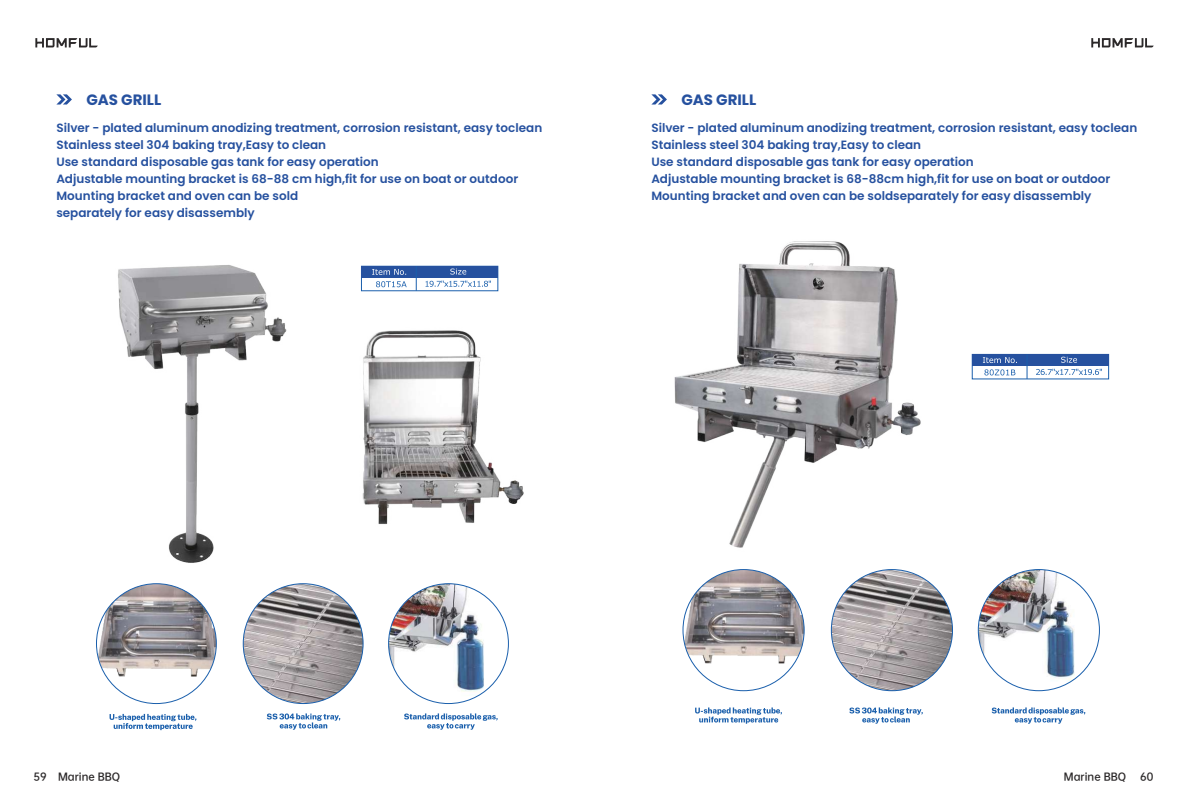
<style>
.page{position:relative;width:1190px;height:807px;background:#fff}
.page>*{position:absolute;margin:0;border:0;box-sizing:border-box;transform-origin:0 0}
.t1{font:700 15px "Poppins";color:#26519f}
.t2{font:600 12px/17px "Poppins";color:#26519f}
.t3{font:10px "OPPO Sans B";color:#2b2829}
</style>
<div class="page">
<svg style="left:1091px;top:38px;width:63px;height:9px"></svg>
<svg style="left:35px;top:38px;width:63px;height:9px"></svg>
<svg style="left:56px;top:94px;width:16px;height:11px"></svg>
<svg style="left:651px;top:94px;width:16px;height:11px"></svg>
<svg style="left:110px;top:714px;width:86px;height:16px"></svg>
<img style="left:96px;top:584px;width:120px;height:93px">
<svg style="left:267px;top:713px;width:73px;height:17px"></svg>
<img style="left:243px;top:584px;width:120px;height:120px;border-radius:60px">
<svg style="left:404px;top:713px;width:94px;height:17px"></svg>
<img style="left:389px;top:584px;width:95px;height:120px">
<svg style="left:695px;top:707px;width:87px;height:17px"></svg>
<img style="left:683px;top:570px;width:121px;height:93px">
<svg style="left:849px;top:707px;width:74px;height:17px"></svg>
<img style="left:831px;top:570px;width:122px;height:121px;border-radius:61px">
<svg style="left:992px;top:707px;width:93px;height:17px"></svg>
<img style="left:978px;top:570px;width:97px;height:121px">
<svg style="left:984px;top:369px;width:31px;height:6px"></svg>
<div style="left:972px;top:354px;width:137px;height:12px;background:#26519f"></div>
<svg style="left:1027px;top:366px;width:1px;height:13px"></svg>
<svg style="left:983px;top:357px;width:34px;height:6px"></svg>
<svg style="left:1061px;top:357px;width:16px;height:6px"></svg>
<svg style="left:1036px;top:369px;width:66px;height:6px"></svg>
<svg style="left:376px;top:281px;width:31px;height:6px"></svg>
<div style="left:361px;top:266px;width:137px;height:12px;background:#26519f"></div>
<svg style="left:416px;top:278px;width:1px;height:13px"></svg>
<svg style="left:372px;top:269px;width:34px;height:6px"></svg>
<svg style="left:450px;top:269px;width:16px;height:6px"></svg>
<svg style="left:426px;top:281px;width:65px;height:6px"></svg>
<img style="left:118px;top:265px;width:169px;height:298px">
<img style="left:362px;top:330px;width:162px;height:194px">
<img style="left:674px;top:241px;width:247px;height:329px">
<p class="t1" style="left:86px;top:91px;width:76px">GAS GRILL</p>
<p class="t1" style="left:681px;top:91px;width:76px">GAS GRILL</p>
<p class="t2" style="left:56px;top:120px;width:487px">Silver - plated aluminum anodizing treatment, corrosion resistant, easy toclean Stainless steel 304 baking tray,Easy to clean<br>Use standard disposable gas tank for easy operation<br>Adjustable mounting bracket is 68-88 cm high,fit for use on boat or outdoor Mounting bracket and oven can be sold<br>separately for easy disassembly</p>
<p class="t2" style="left:651px;top:120px;width:487px">Silver - plated aluminum anodizing treatment, corrosion resistant, easy toclean Stainless steel 304 baking tray,Easy to clean<br>Use standard disposable gas tank for easy operation<br>Adjustable mounting bracket is 68-88cm high,fit for use on boat or outdoor Mounting bracket and oven can be soldseparately for easy disassembly</p>
<p class="t3" style="left:34px;top:772px;width:88px">59 Marine BBQ</p>
<p class="t3" style="left:1064px;top:772px;width:64px">Marine BBQ</p>
<p class="t3" style="left:1140px;top:772px;width:15px">60</p>
</div>
